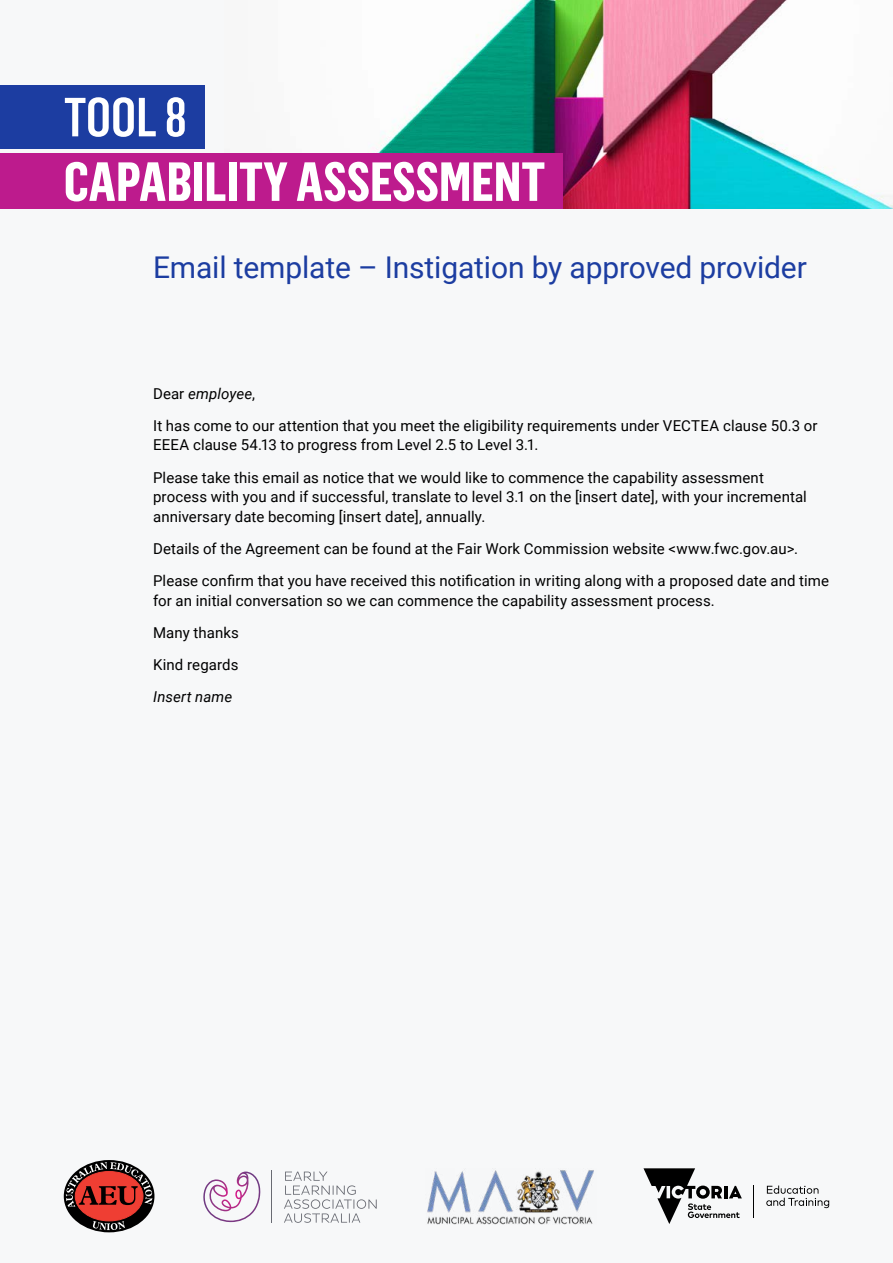
<style>
.page{position:relative;width:893px;height:1263px;background:#fff}
.page>*{position:absolute;margin:0;border:0;box-sizing:border-box;transform-origin:0 0}
.t1{font:700 54px "Flama Condensed";color:#fff}
.t2{font:500 54px "Flama Condensed";color:#fff}
.t3{font:30px "Roboto";letter-spacing:-.005em;color:#1c3da1}
.t4{font:15px/32.2px "Roboto";letter-spacing:.005em;color:#000}
.t5{font:italic 15px "Roboto";letter-spacing:.01em;color:#000}
.s1{font-style:italic}
</style>
<div class="page">
<div style="left:0;top:208px;width:893px;height:1055px;background:#f7f8f9"></div>
<div style="left:0;top:0;width:893px;height:208px;background:#f7f8f9"></div>
<img style="left:377px;top:0;width:516px;height:208px">
<div style="left:0;top:85px;width:204px;height:64px;background:#1c3da1"></div>
<div style="left:0;top:153px;width:562px;height:55px;background:#bd1b8d"></div>
<svg style="left:284px;top:1171px;width:93px;height:52px"></svg>
<svg style="left:203px;top:1171px;width:58px;height:51px"></svg>
<hr style="left:271px;top:1171px;width:1px;height:52px;background:#696b73">
<img style="left:427px;top:1170px;width:167px;height:54px">
<div style="left:64px;top:1160px;width:90px;height:72px;background:#000;border-radius:50%"></div>
<svg style="left:93px;top:1221px;width:32px;height:9px"></svg>
<div style="left:75px;top:1171px;width:68px;height:50px;background:#ef3e33;border-radius:50%"></div>
<svg style="left:66px;top:1162px;width:86px;height:45px"></svg>
<hr style="left:753px;top:1185px;width:1px;height:33px;background:#000">
<svg style="left:643px;top:1168px;width:99px;height:56px"></svg>
<svg style="left:766px;top:1185px;width:63px;height:23px"></svg>
<h1 class="t2" style="left:64px;top:83px;width:124px">TOOL 8</h1>
<h1 class="t1" style="left:64px;top:147px;width:483px">CAPABILITY ASSESSMENT</h1>
<h2 class="t3" style="left:153px;top:246px;width:655px">Email template – Instigation by approved provider</h2>
<p class="t4" style="left:153px;top:377px;width:666px">Dear <span class="s1">employee</span>,<br>It has come to our attention that you meet the eligibility requirements under VECTEA clause 50.3 or</p>
<p class="t4" style="left:153px;top:428px;width:612px">EEEA clause 54.13 to progress from Level 2.5 to Level 3.1.<br>Please take this email as notice that we would like to commence the capability assessment</p>
<p class="t4" style="left:153px;top:486px;width:655px;line-height:19.5px">process with you and if successful, translate to level 3.1 on the [insert date], with your incremental anniversary date becoming [insert date], annually.</p>
<p class="t4" style="left:153px;top:532px;width:677px">Details of the Agreement can be found at the Fair Work Commission website &lt;www.fwc.gov.au&gt;.<br>Please confirm that you have received this notification in writing along with a proposed date and time</p>
<p class="t4" style="left:153px;top:584px;width:563px">for an initial conversation so we can commence the capability assessment process.<br>Many thanks<br>Kind regards</p>
<p class="t5" style="left:153px;top:686px;width:81px">Insert name</p>
</div>
